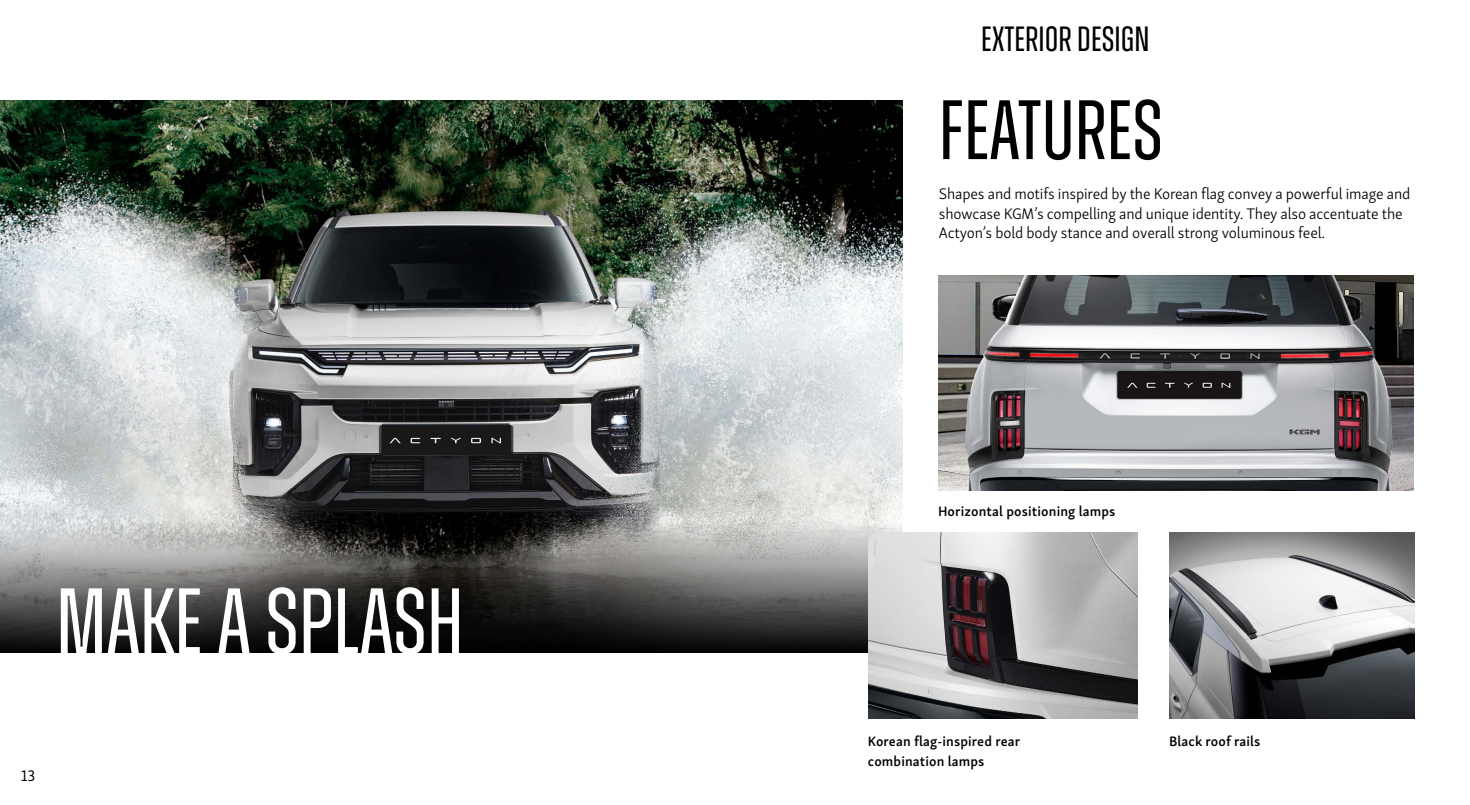
<style>
.page{position:relative;width:1470px;height:805px;background:#fff}
.page>*{position:absolute;margin:0;border:0;box-sizing:border-box;transform-origin:0 0}
.t1{font:92.92px "Zuume";color:#fff}
.t2{font:84px "Zuume";color:#000}
.t3{font:35px "Zuume";color:#000}
.t4{font:300 15.75px/19.2px "Skolar Sans Latn";letter-spacing:-.01em;color:#000}
.t5{font:15.75px "Skolar Sans Latn";color:#000}
.t6{font:600 14px/19.2px "Skolar Sans Latn";letter-spacing:.01em;color:#000}
</style>
<div class="page">
<img style="left:0;top:100px;width:902px;height:422px">
<img style="left:938px;top:276px;width:475px;height:214px">
<svg style="left:0;top:522px;width:902px;height:131px;background:#545452"></svg>
<img style="left:1169px;top:533px;width:245px;height:185px">
<img style="left:868px;top:533px;width:269px;height:185px">
<h1 class="t1" style="left:56px;top:574px;width:409px">MAKE A SPLASH</h1>
<p class="t5" style="left:21px;top:764px;width:16px">13</p>
<h3 class="t3" style="left:981px;top:21px;width:170px">EXTERIOR DESIGN</h3>
<h2 class="t2" style="left:939px;top:87px;width:226px">FEATURES</h2>
<p class="t4" style="left:939px;top:183px;width:473px">Shapes and motifs inspired by the Korean flag convey a powerful image and showcase KGM’s compelling and unique identity. They also accentuate the<br>Actyon’s bold body stance and overall strong voluminous feel.</p>
<p class="t6" style="left:938px;top:500px;width:179px">Horizontal positioning lamps</p>
<p class="t6" style="left:868px;top:731px;width:154px">Korean flag-inspired rear combination lamps</p>
<p class="t6" style="left:1169px;top:731px;width:93px">Black roof rails</p>
</div>
